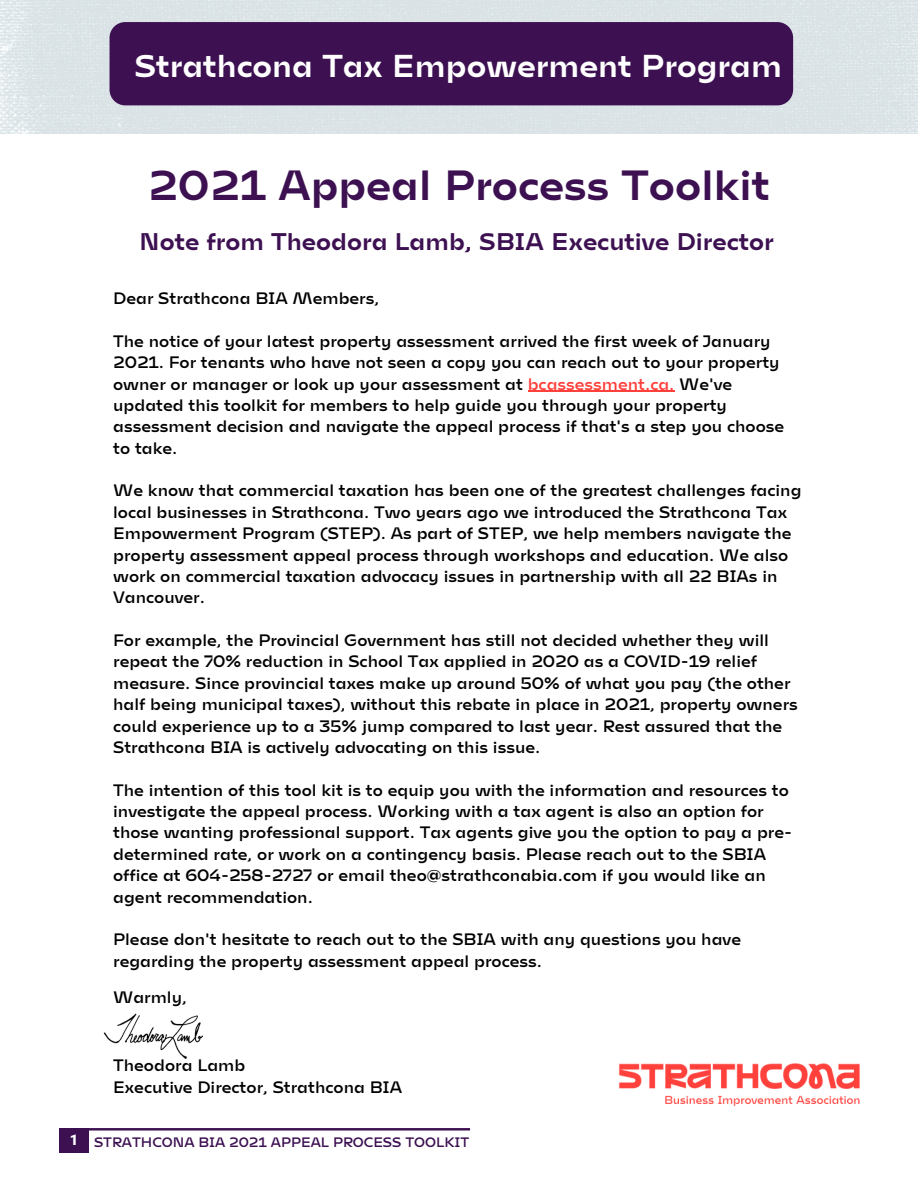
<style>
.page{position:relative;width:918px;height:1188px;background:#fff}
.page>*{position:absolute;margin:0;border:0;box-sizing:border-box;transform-origin:0 0}
.t1{font:42px "Mohol";color:#3c1051}
.t2{font:31.5px "Mohol";color:#fff}
.t3{font:24px "Mohol";color:#3c1051}
.t4{font:300 16.5px/21.3px "Mohol";color:#000}
.t5{font:900 14.7px "Roboto";color:#fff}
.t6{font:300 13.65px "Mohol";color:#3c1051}
.s1{color:#ff403b}
</style>
<div class="page">
<div style="left:60px;top:1128px;width:29px;height:25px;background:#3c1051"></div>
<svg style="left:89px;top:1128px;width:381px;height:3px"></svg>
<img style="left:103px;top:1013px;width:100px;height:46px">
<hr style="left:528px;top:391px;width:147px;height:1px;background:#ff403b">
<img style="left:0;top:0;width:918px;height:133px">
<div style="left:110px;top:22px;width:683px;height:83px;background:#3c1051;border-radius:16px"></div>
<img style="left:618px;top:1063px;width:242px;height:43px">
<p class="t2" style="left:135px;top:44px;width:649px">Strathcona Tax Empowerment Program</p>
<p class="t1" style="left:148px;top:158px;width:624px">2021 Appeal Process Toolkit</p>
<p class="t3" style="left:139px;top:226px;width:636px">Note from Theodora Lamb, SBIA Executive Director</p>
<p class="t4" style="left:113px;top:287px;width:268px">Dear Strathcona BIA Members,</p>
<p class="t4" style="left:113px;top:329px;width:673px">The notice of your latest property assessment arrived the first week of January 2021. For tenants who have not seen a copy you can reach out to your property owner or manager or look up your assessment at <span class="s1">bcassessment.ca.</span> We've updated this toolkit for members to help guide you through your property assessment decision and navigate the appeal process if that's a step you choose to take.</p>
<p class="t4" style="left:113px;top:479px;width:690px">We know that commercial taxation has been one of the greatest challenges facing local businesses in Strathcona. Two years ago we introduced the Strathcona Tax Empowerment Program (STEP). As part of STEP, we help members navigate the property assessment appeal process through workshops and education. We also work on commercial taxation advocacy issues in partnership with all 22 BIAs in Vancouver.</p>
<p class="t4" style="left:113px;top:629px;width:686px">For example, the Provincial Government has still not decided whether they will repeat the 70% reduction in School Tax applied in 2020 as a COVID-19 relief measure. Since provincial taxes make up around 50% of what you pay (the other half being municipal taxes), without this rebate in place in 2021, property owners could experience up to a 35% jump compared to last year. Rest assured that the Strathcona BIA is actively advocating on this issue.</p>
<p class="t4" style="left:113px;top:778px;width:680px">The intention of this tool kit is to equip you with the information and resources to investigate the appeal process. Working with a tax agent is also an option for those wanting professional support. Tax agents give you the option to pay a pre&shy;determined rate, or work on a contingency basis. Please reach out to the SBIA office at 604-258-2727 or email theo@strathconabia.com if you would like an agent recommendation.</p>
<p class="t4" style="left:113px;top:928px;width:629px">Please don't hesitate to reach out to the SBIA with any questions you have regarding the property assessment appeal process.</p>
<p class="t4" style="left:113px;top:986px;width:75px">Warmly,</p>
<p class="t5" style="left:70px;top:1132px;width:10px">1</p>
<p class="t4" style="left:113px;top:1053px;width:134px">Theodora Lamb</p>
<p class="t4" style="left:113px;top:1076px;width:291px">Executive Director, Strathcona BIA</p>
<p class="t6" style="left:94px;top:1133px;width:377px">STRATHCONA BIA 2021 APPEAL PROCESS TOOLKIT</p>
</div>
